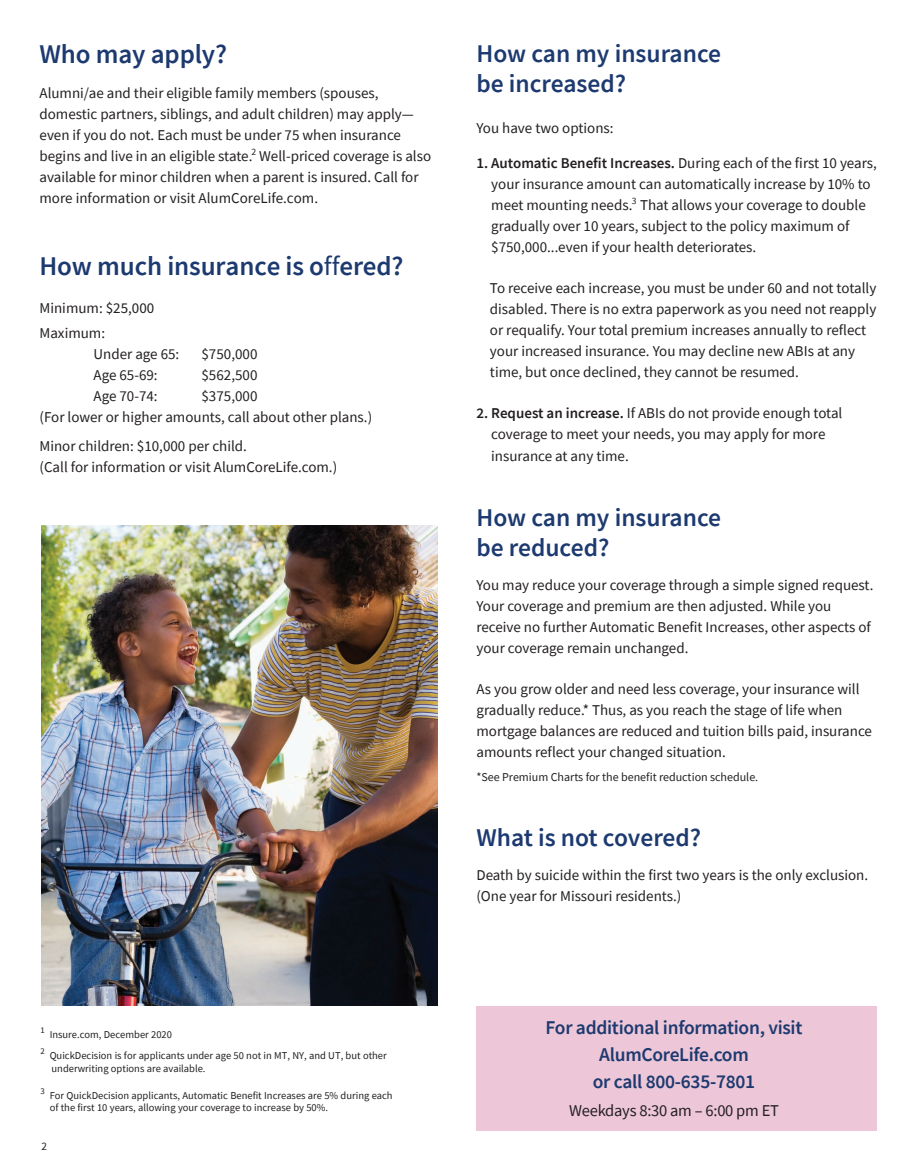
<style>
.page{position:relative;width:914px;height:1175px;background:#fff}
.page>*{position:absolute;margin:0;border:0;box-sizing:border-box;transform-origin:0 0}
.t1{font:600 27px "Source Sans Pro";letter-spacing:-.005em;color:#1d3a70}
.t2{font:600 25.5px/30px "Source Sans Pro";color:#1d3a70}
.t3{font:600 19.5px/27px "Source Sans Pro";letter-spacing:-.015em;color:#1d3a70;text-align:center}
.t4{font:16.5px "Source Sans Pro";letter-spacing:-.015em;color:#231f20}
.t5{font:15px/21px "Source Sans Pro";color:#231f20}
.t6{font:12px "Source Sans Pro";color:#231f20}
.t7{font:11.25px "Source Sans Pro";color:#231f20}
.t8{font:10.5px/13px "Source Sans Pro";color:#231f20}
.t9{font:8.7px "Source Sans Pro";color:#231f20}
.s1{font-weight:400}
.s2{font-weight:600}
</style>
<div class="page">
<div style="left:476px;top:1006px;width:401px;height:124px;background:#edc6d7"></div>
<img style="left:41px;top:526px;width:396px;height:480px">
<h1 class="t1" style="left:40px;top:36px;width:189px">Who may apply?</h1>
<p class="t5" style="left:40px;top:82px;width:393px">Alumni/ae and their eligible family members (spouses, domestic partners, siblings, and adult children) may apply— even if you do not. Each must be under 75 when insurance begins and live in an eligible state.<sup>2</sup> Well-priced coverage is also available for minor children when a parent is insured. Call for more information or visit AlumCoreLife.com.</p>
<h1 class="t1" style="left:40px;top:248px;width:366px">How much insurance is o<span class="s1">ff</span>ered?</h1>
<p class="t5" style="left:40px;top:296px;width:116px;line-height:24.8px">Minimum: $25,000<br>Maximum:</p>
<p class="t5" style="left:94px;top:343px;width:87px">Under age 65:</p>
<p class="t5" style="left:202px;top:343px;width:57px">$750,000</p>
<p class="t5" style="left:94px;top:364px;width:66px">Age 65-69:</p>
<p class="t5" style="left:202px;top:364px;width:57px">$562,500</p>
<p class="t5" style="left:94px;top:385px;width:66px">Age 70-74:</p>
<p class="t5" style="left:40px;top:385px;width:334px;text-indent:162px">$375,000<br>(For lower or higher amounts, call about other plans.)</p>
<p class="t5" style="left:40px;top:435px;width:299px">Minor children: $10,000 per child.<br>(Call for information or visit AlumCoreLife.com.)</p>
<h2 class="t2" style="left:476px;top:38px;width:246px">How can my insurance be increased?</h2>
<p class="t5" style="left:476px;top:118px;width:139px">You have two options:</p>
<p class="t5" style="left:491px;top:152px;width:387px;text-indent:-15px"><span class="s2">1. Automatic Benefit Increases.</span> During each of the first 10 years, your insurance amount can automatically increase by 10% to meet mounting needs.<sup>3</sup> That allows your coverage to double gradually over 10 years, subject to the policy maximum of $750,000...even if your health deteriorates.</p>
<p class="t5" style="left:490px;top:277px;width:388px">To receive each increase, you must be under 60 and not totally disabled. There is no extra paperwork as you need not reapply or requalify. Your total premium increases annually to reflect your increased insurance. You may decline new ABIs at any time, but once declined, they cannot be resumed.</p>
<p class="t5" style="left:491px;top:403px;width:353px;text-indent:-15px"><span class="s2">2. Request an increase.</span> If ABIs do not provide enough total coverage to meet your needs, you may apply for more insurance at any time.</p>
<h2 class="t2" style="left:476px;top:502px;width:246px">How can my insurance be reduced?</h2>
<p class="t5" style="left:476px;top:574px;width:399px">You may reduce your coverage through a simple signed request.<br>Your coverage and premium are then adjusted. While you receive no further Automatic Benefit Increases, other aspects of your coverage remain unchanged.</p>
<p class="t5" style="left:476px;top:679px;width:397px">As you grow older and need less coverage, your insurance will gradually reduce.* Thus, as you reach the stage of life when mortgage balances are reduced and tuition bills paid, insurance amounts reflect your changed situation.</p>
<p class="t6" style="left:476px;top:769px;width:283px">*See Premium Charts for the benefit reduction schedule.</p>
<h2 class="t2" style="left:476px;top:822px;width:226px">What is not covered?</h2>
<p class="t5" style="left:476px;top:864px;width:393px">Death by suicide within the first two years is the only exclusion. (One year for Missouri residents.)</p>
<p class="t9" style="left:40px;top:1025px;width:6px">1</p>
<p class="t8" style="left:50px;top:1028px;width:124px">Insure.com, December 2020</p>
<p class="t9" style="left:40px;top:1045px;width:6px">2</p>
<p class="t8" style="left:50px;top:1049px;width:339px">QuickDecision is for applicants under age 50 not in MT, NY, and UT, but other underwriting options are available.</p>
<p class="t9" style="left:40px;top:1086px;width:6px">3</p>
<p class="t8" style="left:50px;top:1089px;width:344px;line-height:12px">For QuickDecision applicants, Automatic Benefit Increases are 5% during each of the first 10 years, allowing your coverage to increase by 50%.</p>
<p class="t7" style="left:41px;top:1138px;width:7px">2</p>
<h3 class="t3" style="left:546px;top:1014px;width:258px">For additional information, visit<br>AlumCoreLife.com<br>or call 800-635-7801</h3>
<p class="t4" style="left:569px;top:1099px;width:211px">Weekdays 8:30 am – 6:00 pm ET</p>
</div>
